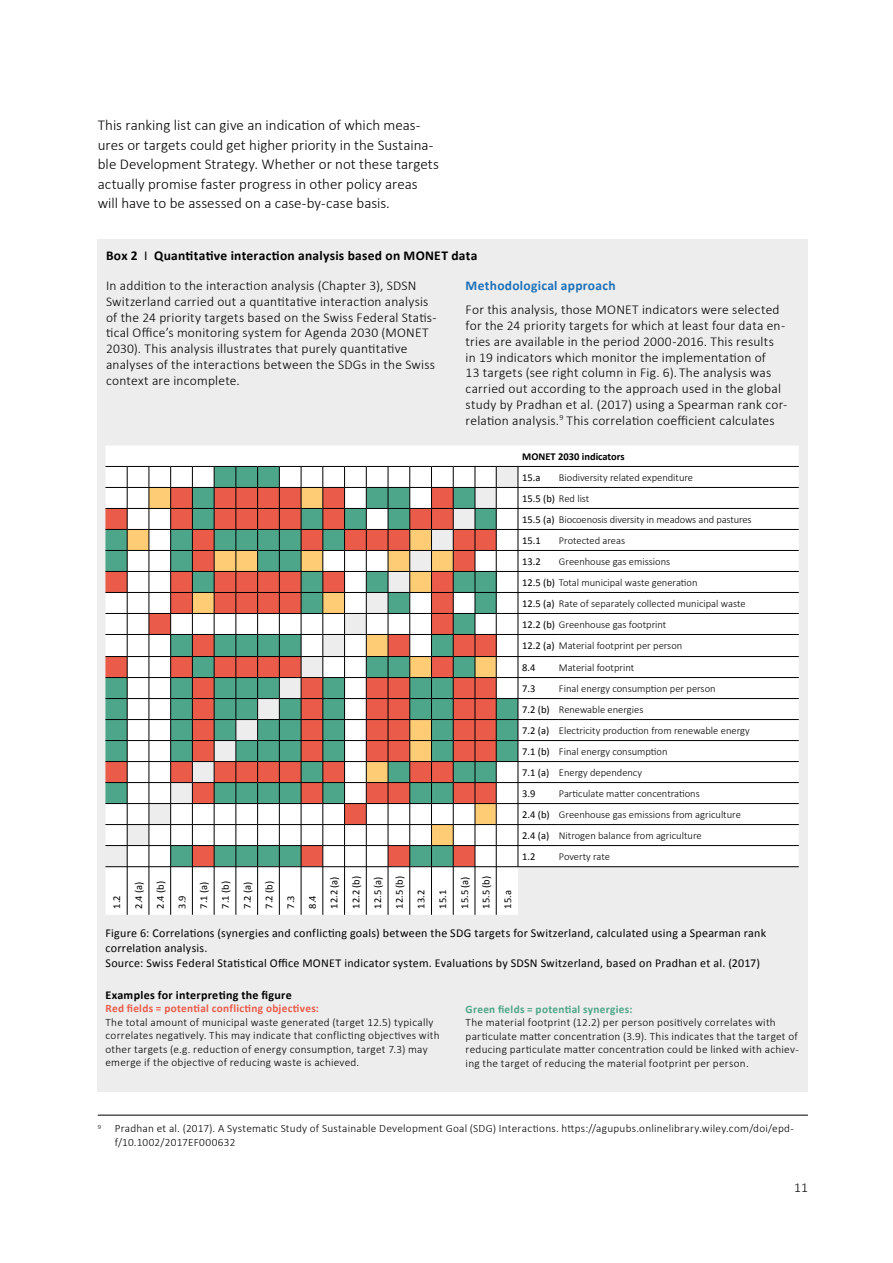
<style>
.page{position:relative;width:893px;height:1263px;background:#fff}
.page>*{position:absolute;margin:0;border:0;box-sizing:border-box;transform-origin:0 0}
.t1{font:300 15px/19.5px "Calibri";color:#000}
.t2{font:300 13.5px/15.8px "Calibri";letter-spacing:.015em;color:#000}
.t3{font:700 13.5px "Calibri";letter-spacing:.02em;color:#000}
.t4{font:700 13.5px "Calibri";letter-spacing:.02em;color:#1d71b8}
.t5{font:12px/15px "Calibri";letter-spacing:.02em;color:#000}
.t6{font:700 12px "Calibri";letter-spacing:.025em;color:#000}
.t7{font:300 11.25px/13.5px "Calibri";letter-spacing:.02em;color:#000}
.t8{font:700 11.25px "Calibri";letter-spacing:.025em;color:#eb5b4a}
.t9{font:700 11.25px "Calibri";letter-spacing:.025em;color:#4da689}
.t10{font:300 10.5px/21px "Calibri";color:#000}
.t11{font:10.5px/21.8px "Calibri";color:#000}
.t12{font:700 10.5px "Calibri";color:#000}
.s1{font-weight:400}
</style>
<div class="page">
<div style="left:98px;top:240px;width:710px;height:852px;background:#ededed"></div>
<hr style="left:98px;top:1115px;width:710px;height:1px;background:#000">
<div style="left:106px;top:446px;width:693px;height:315px;background:#fff"></div>
<div style="left:519px;top:763px;width:280px;height:105px;background:#fff"></div>
<hr style="left:518px;top:487px;width:41px;height:1px;background:#000">
<hr style="left:559px;top:487px;width:240px;height:1px;background:#000">
<hr style="left:518px;top:508px;width:41px;height:1px;background:#000">
<hr style="left:559px;top:508px;width:240px;height:1px;background:#000">
<hr style="left:518px;top:529px;width:41px;height:1px;background:#000">
<hr style="left:559px;top:529px;width:240px;height:1px;background:#000">
<hr style="left:518px;top:550px;width:41px;height:1px;background:#000">
<hr style="left:559px;top:550px;width:240px;height:1px;background:#000">
<hr style="left:518px;top:571px;width:41px;height:1px;background:#000">
<hr style="left:559px;top:571px;width:240px;height:1px;background:#000">
<hr style="left:518px;top:592px;width:41px;height:1px;background:#000">
<hr style="left:559px;top:592px;width:240px;height:1px;background:#000">
<hr style="left:518px;top:613px;width:41px;height:1px;background:#000">
<hr style="left:559px;top:613px;width:240px;height:1px;background:#000">
<hr style="left:518px;top:634px;width:41px;height:1px;background:#000">
<hr style="left:559px;top:634px;width:240px;height:1px;background:#000">
<hr style="left:518px;top:656px;width:41px;height:1px;background:#000">
<hr style="left:559px;top:656px;width:240px;height:1px;background:#000">
<hr style="left:518px;top:677px;width:41px;height:1px;background:#000">
<hr style="left:559px;top:677px;width:240px;height:1px;background:#000">
<hr style="left:518px;top:698px;width:41px;height:1px;background:#000">
<hr style="left:559px;top:698px;width:240px;height:1px;background:#000">
<hr style="left:518px;top:719px;width:41px;height:1px;background:#000">
<hr style="left:559px;top:719px;width:240px;height:1px;background:#000">
<hr style="left:518px;top:740px;width:41px;height:1px;background:#000">
<hr style="left:559px;top:740px;width:240px;height:1px;background:#000">
<hr style="left:518px;top:761px;width:41px;height:1px;background:#000">
<hr style="left:559px;top:761px;width:240px;height:1px;background:#000">
<hr style="left:518px;top:782px;width:41px;height:1px;background:#000">
<hr style="left:559px;top:782px;width:240px;height:1px;background:#000">
<hr style="left:518px;top:803px;width:41px;height:1px;background:#000">
<hr style="left:559px;top:803px;width:240px;height:1px;background:#000">
<hr style="left:518px;top:824px;width:41px;height:1px;background:#000">
<hr style="left:559px;top:824px;width:240px;height:1px;background:#000">
<hr style="left:518px;top:845px;width:41px;height:1px;background:#000">
<hr style="left:559px;top:845px;width:240px;height:1px;background:#000">
<svg style="left:105px;top:466px;width:414px;height:449px"></svg>
<hr style="left:518px;top:466px;width:41px;height:1px;background:#000">
<hr style="left:559px;top:466px;width:240px;height:1px;background:#000">
<hr style="left:105px;top:866px;width:694px;height:1px;background:#000">
<p class="t1" style="left:98px;top:115px;width:343px">This ranking list can give an indication of which meas&shy;ures or targets could get higher priority in the Sustaina&shy;ble Development Strategy. Whether or not these targets actually promise faster progress in other policy areas will have to be assessed on a case-by-case basis.</p>
<p class="t3" style="left:106px;top:246px;width:373px">Box 2 <span class="s1">I</span> Quantitative interaction analysis based on MONET data</p>
<p class="t2" style="left:106px;top:277px;width:332px">In addition to the interaction analysis (Chapter 3), SDSN Switzerland carried out a quantitative interaction analysis of the 24 priority targets based on the Swiss Federal Statis&shy;tical Office’s monitoring system for Agenda 2030 (MONET 2030). This analysis illustrates that purely quantitative analyses of the interactions between the SDGs in the Swiss context are incomplete.</p>
<p class="t4" style="left:466px;top:277px;width:152px">Methodological approach</p>
<p class="t2" style="left:466px;top:301px;width:323px">For this analysis, those MONET indicators were selected for the 24 priority targets for which at least four data en&shy;tries are available in the period 2000-2016. This results in 19 indicators which monitor the implementation of<br>13 targets (see right column in Fig. 6). The analysis was carried out according to the approach used in the global study by Pradhan et al. (2017) using a Spearman rank cor&shy;relation analysis.<sup>9</sup> This correlation coefficient calculates</p>
<p class="t12" style="left:522px;top:450px;width:104px">MONET 2030 indicators</p>
<p class="t11" style="left:522px;top:467px;width:20px">15.a</p>
<p class="t10" style="left:522px;top:466px;width:231px;text-indent:37px">Biodiversity related expenditure<br><span class="s1">15.5 (b)</span> Red list<br><span class="s1">15.5 (a)</span> Biocoenosis diversity in meadows and pastures<br><span class="s1">15.1</span></p>
<p class="t10" style="left:559px;top:529px;width:68px">Protected areas</p>
<p class="t10" style="left:522px;top:550px;width:225px;text-indent:37px">Greenhouse gas emissions<br><span class="s1">12.5 (b)</span> Total municipal waste generation<br><span class="s1">12.5 (a)</span> Rate of separately collected municipal waste <span class="s1">12.2 (b)</span> Greenhouse gas footprint<br><span class="s1">12.2 (a)</span> Material footprint per person<br><span class="s1">8.4</span></p>
<p class="t11" style="left:522px;top:551px;width:20px">13.2</p>
<p class="t10" style="left:559px;top:656px;width:77px">Material footprint</p>
<p class="t11" style="left:106px;top:909px;width:34px;rotate:-90deg">1.2<br>2.4 (a)<br>2.4 (b)<br>3.9<br>7.1 (a)<br>7.1 (b)<br>7.2 (a)<br>7.2 (b)<br>7.3<br>8.4<br>12.2 (a)<br>12.2 (b)<br>12.5 (a)<br>12.5 (b)<br>13.2<br>15.1<br>15.5 (a)<br>15.5 (b)<br>15.a</p>
<p class="t10" style="left:522px;top:677px;width:229px;text-indent:37px">Final energy consumption per person<br><span class="s1">7.2 (b)</span> Renewable energies<br><span class="s1">7.2 (a)</span> Electricity production from renewable energy<br><span class="s1">7.1 (b)</span> Final energy consumption<br><span class="s1">7.1 (a)</span> Energy dependency<br><span class="s1">3.9</span></p>
<p class="t11" style="left:522px;top:678px;width:15px">7.3</p>
<p class="t10" style="left:522px;top:782px;width:220px;text-indent:37px">Particulate matter concentrations<br><span class="s1">2.4 (b)</span> Greenhouse gas emissions from agriculture <span class="s1">2.4 (a)</span> Nitrogen balance from agriculture<br><span class="s1">1.2</span></p>
<p class="t10" style="left:559px;top:845px;width:53px">Poverty rate</p>
<p class="t5" style="left:105px;top:926px;width:662px">Figure 6: Correlations (synergies and conflicting goals) between the SDG targets for Switzerland, calculated using a Spearman rank correlation analysis.<br>Source: Swiss Federal Statistical Office MONET indicator system. Evaluations by SDSN Switzerland, based on Pradhan et al. (2017)</p>
<p class="t6" style="left:105px;top:987px;width:188px">Examples for interpreting the figure</p>
<p class="t8" style="left:105px;top:1001px;width:215px">Red fields = potential conflicting objectives:</p>
<p class="t7" style="left:105px;top:1015px;width:336px">The total amount of municipal waste generated (target 12.5) typically correlates negatively. This may indicate that conflicting objectives with other targets (e.g. reduction of energy consumption, target 7.3) may emerge if the objective of reducing waste is achieved.</p>
<p class="t9" style="left:466px;top:1002px;width:168px">Green fields = potential synergies:</p>
<p class="t7" style="left:466px;top:1015px;width:335px">The material footprint (12.2) per person positively correlates with particulate matter concentration (3.9). This indicates that the target of reducing particulate matter concentration could be linked with achiev&shy;ing the target of reducing the material footprint per person.</p>
<p class="t7" style="left:115px;top:1121px;width:680px;text-indent:-17px"><sup>9</sup> Pradhan et al. (2017). A Systematic Study of Sustainable Development Goal (SDG) Interactions. https://agupubs.onlinelibrary.wiley.com/doi/epd&shy;f/10.1002/2017EF000632</p>
<p class="t2" style="left:794px;top:1179px;width:15px">11</p>
</div>
